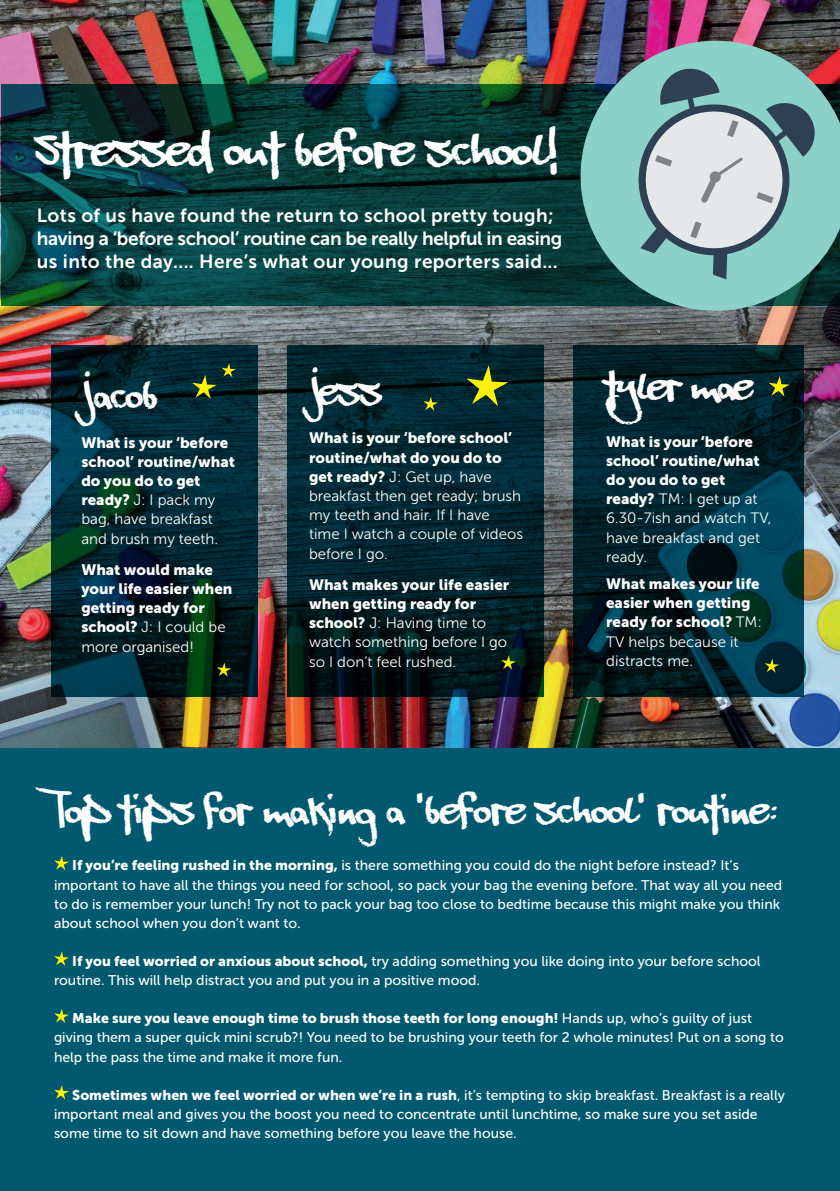
<style>
.page{position:relative;width:840px;height:1191px;background:#fff}
.page>*{position:absolute;margin:0;border:0;box-sizing:border-box;transform-origin:0 0}
.t1{font:49.8px "Beatstreet";color:#fff}
.t2{font:41.8px "Beatstreet";color:#fff}
.t3{font:19px/23.2px "Museo Sans 700";letter-spacing:.02em;color:#fff}
.t4{font:15px/19.2px "Museo Sans 300";color:#fff}
.t5{font:15px/19.2px "Museo Sans 900";color:#fff}
.t6{font:14px/19.2px "Museo Sans 500";color:#fff}
.t7{font:14px "Museo Sans 900";color:#fff}
.s1{font-family:"Museo Sans 900"}
.s2{font-size:31.4px}
.s3{font-family:"Museo Sans 300"}
.s4{font-family:"Museo Sans 500"}
</style>
<div class="page">
<img style="left:0;top:748px;width:1px;height:97px">
<img style="left:0;top:0;width:839px;height:748px">
<hr style="left:0;top:873px;width:1px;height:318px;background:#003853">
<svg style="left:51px;top:345px;width:206px;height:351px;background:#00272e"></svg>
<svg style="left:287px;top:345px;width:256px;height:351px;background:#00222a"></svg>
<svg style="left:573px;top:345px;width:230px;height:351px;background:#002631"></svg>
<div style="left:1px;top:748px;width:838px;height:443px;background:#00596e"></div>
<svg style="left:54px;top:856px;width:15px;height:14px"></svg>
<svg style="left:54px;top:951px;width:15px;height:15px"></svg>
<svg style="left:54px;top:1009px;width:15px;height:14px"></svg>
<svg style="left:54px;top:1085px;width:15px;height:14px"></svg>
<svg style="left:1px;top:84px;width:562px;height:221px;background:#083a39"></svg>
<svg style="left:192px;top:363px;width:44px;height:36px;background:#244228"></svg>
<svg style="left:217px;top:662px;width:14px;height:15px"></svg>
<svg style="left:423px;top:396px;width:14px;height:15px"></svg>
<svg style="left:764px;top:658px;width:14px;height:15px"></svg>
<svg style="left:501px;top:655px;width:14px;height:14px"></svg>
<svg style="left:466px;top:365px;width:42px;height:41px;background:#496122"></svg>
<svg style="left:768px;top:376px;width:21px;height:20px"></svg>
<img style="left:563px;top:23px;width:276px;height:305px">
<svg style="left:633px;top:66px;width:185px;height:213px;background:#9abdbd"></svg>
<h1 class="t1" style="left:37px;top:119px;width:522px">Stressed out before school!</h1>
<h3 class="t3" style="left:37px;top:203px;width:526px">Lots of us have found the return to school pretty tough; having a ‘before school’ routine can be really helpful in easing us into the day.... Here’s what our young reporters said...</h3>
<h2 class="t2" style="left:81px;top:369px;width:78px">Jacob</h2>
<p class="t5" style="left:81px;top:432px;width:155px">What is your ‘before school’ routine/what do you do to get</p>
<p class="t4" style="left:81px;top:490px;width:138px"><span class="s1">ready?</span> J: I pack my bag, have breakfast and brush my teeth.</p>
<p class="t5" style="left:81px;top:560px;width:152px">What would make your life easier when getting ready for</p>
<p class="t4" style="left:81px;top:618px;width:146px"><span class="s1">school?</span> J: I could be more organised!</p>
<h2 class="t2" style="left:309px;top:365px;width:74px">Jess</h2>
<p class="t5" style="left:309px;top:428px;width:204px">What is your ‘before school’ routine/what do you do to</p>
<p class="t4" style="left:309px;top:467px;width:215px"><span class="s1">get ready?</span> J: Get up, have breakfast then get ready; brush my teeth and hair. If I have time I watch a couple of videos before I go.</p>
<p class="t5" style="left:309px;top:575px;width:201px">What makes your life easier when getting ready for</p>
<p class="t4" style="left:309px;top:613px;width:199px"><span class="s1">school?</span> J: Having time to watch something before I go so I don’t feel rushed.</p>
<h2 class="t2" style="left:606px;top:360px;width:148px">t<span class="s2">y</span>ler mae</h2>
<p class="t5" style="left:606px;top:431px;width:155px">What is your ‘before school’ routine/what do you do to get</p>
<p class="t4" style="left:606px;top:489px;width:167px"><span class="s1">ready?</span> TM: I get up at<br>6.30-7ish and watch TV, have breakfast and get ready.</p>
<p class="t5" style="left:606px;top:574px;width:157px">What makes your life easier when getting ready for school? <span class="s3">TM:</span></p>
<p class="t4" style="left:606px;top:632px;width:134px">TV helps because it distracts me.</p>
<h2 class="t2" style="left:54px;top:784px;width:726px">Top tips for making a 'before school' routine:</h2>
<p class="t6" style="left:54px;top:856px;width:729px;text-indent:18px"><span class="s1">If you’re feeling rushed in the morning,</span> is there something you could do the night before instead? It’s important to have all the things you need for school, so pack your bag the evening before. That way all you need to do is remember your lunch! Try not to pack your bag too close to bedtime because this might make you think about school when you don’t want to.</p>
<p class="t6" style="left:54px;top:951px;width:707px;text-indent:18px"><span class="s1">If you feel worried or anxious about school,</span> try adding something you like doing into your before school routine. This will help distract you and put you in a positive mood.</p>
<p class="t7" style="left:72px;top:1010px;width:681px">Make sure you leave enough time to brush those teeth for long enough! <span class="s4">Hands up, who’s guilty of just</span></p>
<p class="t6" style="left:54px;top:1028px;width:731px">giving them a super quick mini scrub?! You need to be brushing your teeth for 2 whole minutes! Put on a song to help the pass the time and make it more fun.</p>
<p class="t6" style="left:54px;top:1085px;width:732px;text-indent:18px"><span class="s1">Sometimes when we feel worried or when we’re in a rush</span>, it’s tempting to skip breakfast. Breakfast is a really important meal and gives you the boost you need to concentrate until lunchtime, so make sure you set aside some time to sit down and have something before you leave the house.</p>
</div>
